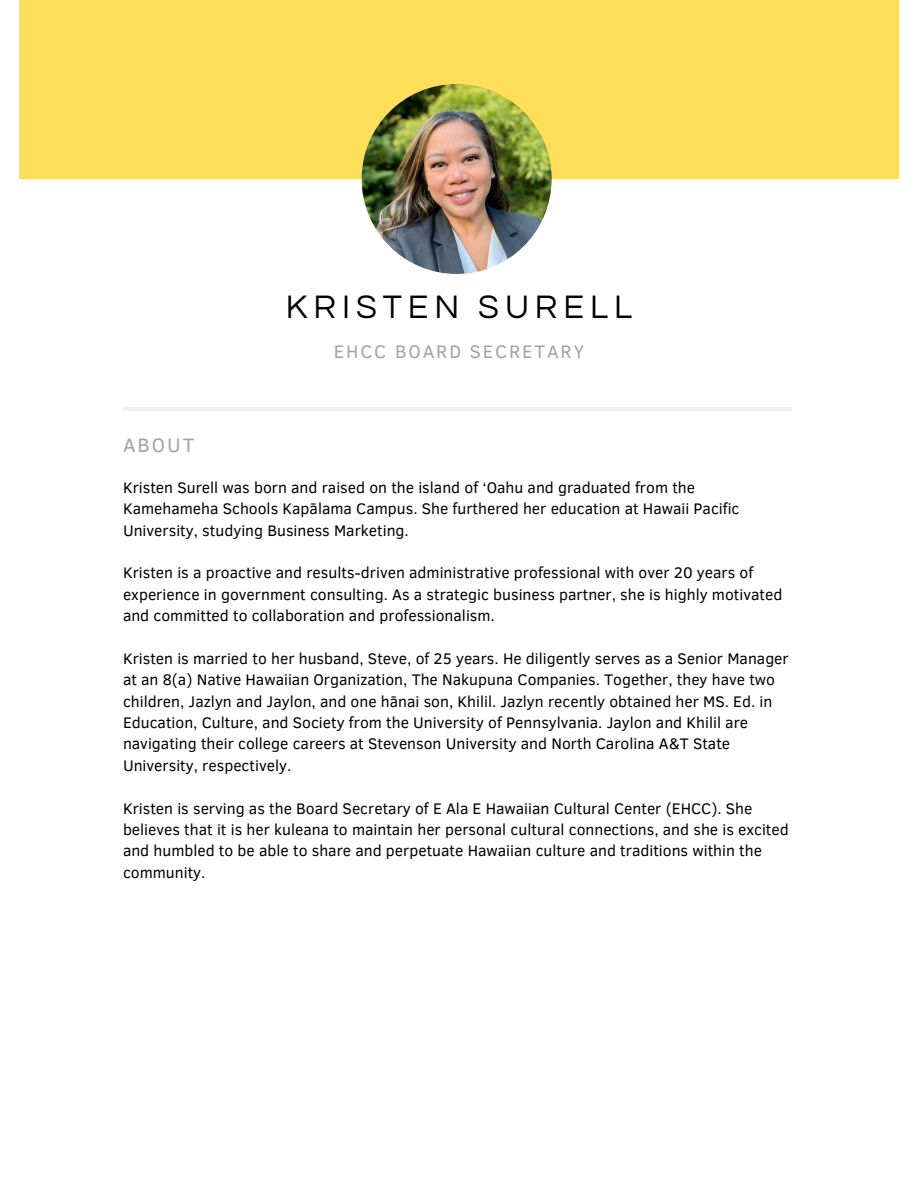
<style>
.page{position:relative;width:918px;height:1188px;background:#fff}
.page>*{position:absolute;margin:0;border:0;box-sizing:border-box;transform-origin:0 0}
.t1{font:33.9px "Questrial";letter-spacing:.175em;color:#000}
.t2{font:19.95px "Clear Sans";letter-spacing:.1em;color:#a4a4a4}
.t3{font:18.6px "Clear Sans";letter-spacing:.1em;color:#a4a4a4}
.t4{font:15.75px/21.3px "Clear Sans";color:#000}
</style>
<div class="page">
<div style="left:19px;top:0;width:880px;height:179px;background:#ffde59"></div>
<img style="left:362px;top:84px;width:190px;height:190px;border-radius:50%">
<hr style="left:123px;top:407px;width:669px;height:3px;background:#eff0f2">
<p class="t2" style="left:123px;top:430px;width:73px">ABOUT</p>
<p class="t1" style="left:286px;top:290px;width:348px">KRISTEN SURELL</p>
<p class="t3" style="left:334px;top:338px;width:252px">EHCC BOARD SECRETARY</p>
<p class="t4" style="left:123px;top:476px;width:618px">Kristen Surell was born and raised on the island of ‘Oahu and graduated from the<br>Kamehameha Schools Kapālama Campus. She furthered her education at Hawaii Pacific<br>University, studying Business Marketing.</p>
<p class="t4" style="left:123px;top:561px;width:661px">Kristen is a proactive and results-driven administrative professional with over 20 years of experience in government consulting. As a strategic business partner, she is highly motivated and committed to collaboration and professionalism.</p>
<p class="t4" style="left:123px;top:647px;width:667px">Kristen is married to her husband, Steve, of 25 years. He diligently serves as a Senior Manager at an 8(a) Native Hawaiian Organization, The Nakupuna Companies. Together, they have two children, Jazlyn and Jaylon, and one hānai son, Khilil. Jazlyn recently obtained her MS. Ed. in Education, Culture, and Society from the University of Pennsylvania. Jaylon and Khilil are navigating their college careers at Stevenson University and North Carolina A&amp;T State University, respectively.</p>
<p class="t4" style="left:123px;top:797px;width:667px">Kristen is serving as the Board Secretary of E Ala E Hawaiian Cultural Center (EHCC). She believes that it is her kuleana to maintain her personal cultural connections, and she is excited and humbled to be able to share and perpetuate Hawaiian culture and traditions within the community.</p>
</div>
